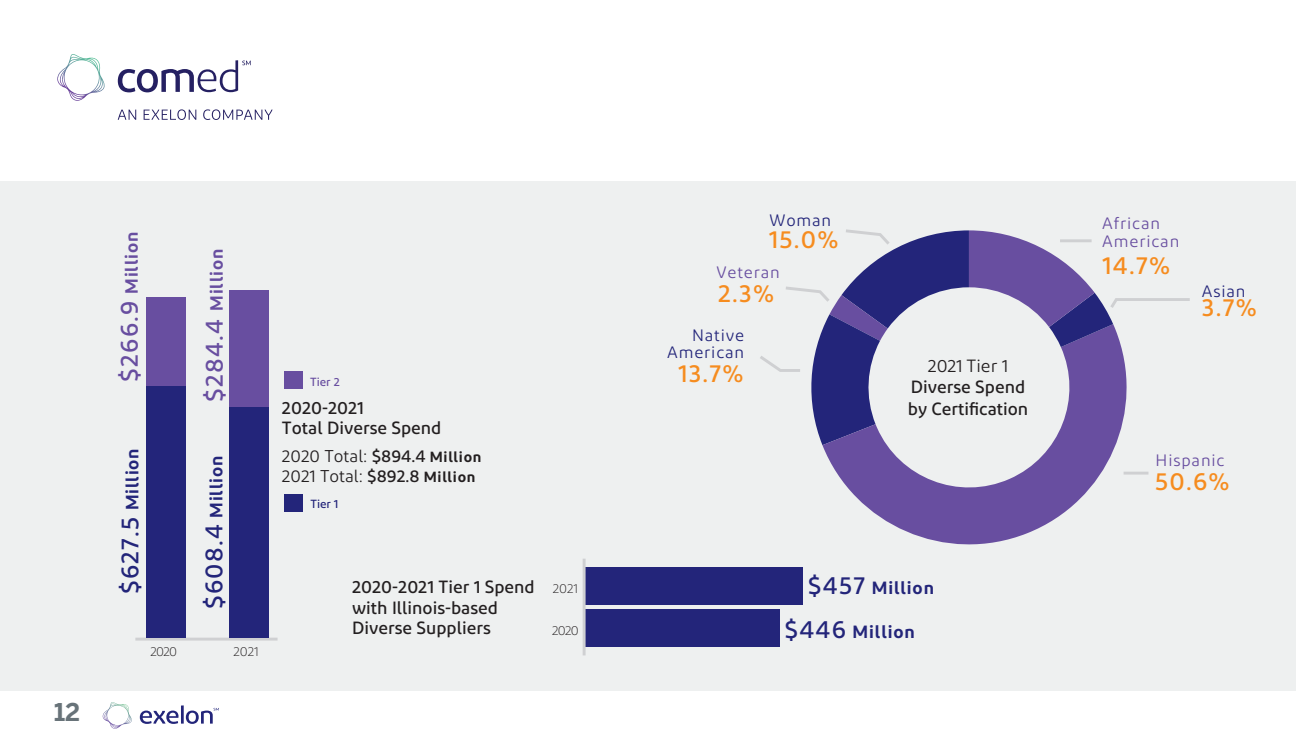
<style>
.page{position:relative;width:1296px;height:756px;background:#fff}
.page>*{position:absolute;margin:0;border:0;box-sizing:border-box;transform-origin:0 0}
.t1{font:500 24.75px "Diodrum";letter-spacing:.05em;color:#f68c1f}
.t2{font:700 24.3px "Benton Sans";color:#687379}
.t3{font:500 17.7px/20.1px "Diodrum";color:#231f20}
.t4{font:600 17.7px "Diodrum";letter-spacing:.05em;color:#23257a}
.t5{font:600 17.7px "Diodrum";letter-spacing:.05em;color:#684ea0}
.t6{font:17.1px/20.5px "Diodrum";color:#231f20}
.t7{font:16.5px/17.7px "Diodrum";letter-spacing:.05em;color:#684ea0}
.t8{font:16.5px/17.7px "Diodrum";letter-spacing:.05em;color:#23257a;text-align:right}
.t9{font:300 13.05px "Diodrum";letter-spacing:-.025em;color:#231f20}
.t10{font:500 11.85px "Diodrum";color:#684ea0}
.t11{font:500 11.85px "Diodrum";color:#23257a}
.s1{font-weight:500;font-size:24.9px}
.s2{font-weight:500}
.s3{font-weight:600;font-size:14.7px}
.s4{font-weight:400}
.s5{font-weight:500;font-size:24.75px}
</style>
<div class="page">
<div style="left:0;top:181px;width:1296px;height:510px;background:#eef0f0"></div>
<svg style="left:118px;top:60px;width:155px;height:60px"></svg>
<svg style="left:57px;top:54px;width:48px;height:47px"></svg>
<div style="left:284px;top:371px;width:19px;height:18px;background:#684ea0"></div>
<hr style="left:135px;top:638px;width:143px;height:3px;background:#cfd0d2">
<div style="left:284px;top:494px;width:19px;height:18px;background:#23257a"></div>
<div style="left:147px;top:298px;width:39px;height:88px;background:#684ea0"></div>
<div style="left:230px;top:291px;width:39px;height:118px;background:#684ea0"></div>
<div style="left:147px;top:386px;width:39px;height:252px;background:#23257a"></div>
<div style="left:230px;top:407px;width:39px;height:231px;background:#23257a"></div>
<svg style="left:822px;top:445px;width:305px;height:99px;fill:#684ea0"></svg>
<hr style="left:1124px;top:472px;width:24px;height:3px;background:#cfd0d2">
<svg style="left:760px;top:229px;width:430px;height:216px"></svg>
<div style="left:585px;top:609px;width:194px;height:37px;background:#23257a"></div>
<div style="left:585px;top:567px;width:217px;height:38px;background:#23257a"></div>
<hr style="left:583px;top:559px;width:3px;height:96px;background:#cfd0d2">
<svg style="left:140px;top:705px;width:79px;height:19px"></svg>
<svg style="left:103px;top:702px;width:29px;height:27px"></svg>
<p class="t2" style="left:54px;top:698px;width:28px">12</p>
<p class="t5" style="left:120px;top:382px;width:151px;rotate:-90deg"><span class="s1">$266.9</span> Million</p>
<p class="t5" style="left:205px;top:402px;width:155px;rotate:-90deg"><span class="s1">$284.4</span> Million</p>
<p class="t4" style="left:121px;top:594px;width:147px;rotate:-90deg"><span class="s1">$627.5</span> Million</p>
<p class="t4" style="left:205px;top:609px;width:155px;rotate:-90deg"><span class="s1">$608.4</span> Million</p>
<p class="t9" style="left:150px;top:644px;width:28px">2020</p>
<p class="t9" style="left:234px;top:644px;width:27px">2021</p>
<p class="t10" style="left:310px;top:374px;width:31px">Tier 2</p>
<p class="t3" style="left:282px;top:397px;width:161px">2020-2021<br>Total Diverse Spend</p>
<p class="t6" style="left:282px;top:445px;width:201px">2020 Total: <span class="s2">$894.4</span> <span class="s3">Million<br></span>2021 Total: <span class="s2">$892.8</span> <span class="s3">Million</span></p>
<p class="t11" style="left:310px;top:496px;width:29px">Tier 1</p>
<p class="t8" style="left:769px;top:211px;width:63px">Woman</p>
<p class="t1" style="left:769px;top:224px;width:71px">15.0%</p>
<p class="t7" style="left:716px;top:263px;width:65px">Veteran</p>
<p class="t1" style="left:718px;top:278px;width:57px">2.3%</p>
<p class="t8" style="left:667px;top:326px;width:79px">Native<br>American</p>
<p class="t1" style="left:678px;top:358px;width:67px">13.7%</p>
<p class="t3" style="left:908px;top:355px;width:122px;line-height:21.3px;text-align:center"><span class="s4">2021 Tier 1<br></span>Diverse Spend by Certification</p>
<p class="t3" style="left:352px;top:577px;width:184px">2020-2021 Tier 1 Spend with Illinois-based<br>Diverse Suppliers</p>
<p class="t9" style="left:553px;top:580px;width:27px">2021</p>
<p class="t4" style="left:808px;top:577px;width:128px"><span class="s5">$457</span> Million</p>
<p class="t9" style="left:552px;top:622px;width:28px">2020</p>
<p class="t4" style="left:784px;top:621px;width:132px"><span class="s5">$446</span> Million</p>
<p class="t7" style="left:1102px;top:214px;width:79px">African<br>American</p>
<p class="t1" style="left:1102px;top:249px;width:69px">14.7%</p>
<p class="t8" style="left:1202px;top:282px;width:45px">Asian</p>
<p class="t1" style="left:1202px;top:292px;width:56px">3.7%</p>
<p class="t7" style="left:1156px;top:451px;width:71px">Hispanic</p>
<p class="t1" style="left:1155px;top:466px;width:76px">50.6%</p>
</div>
